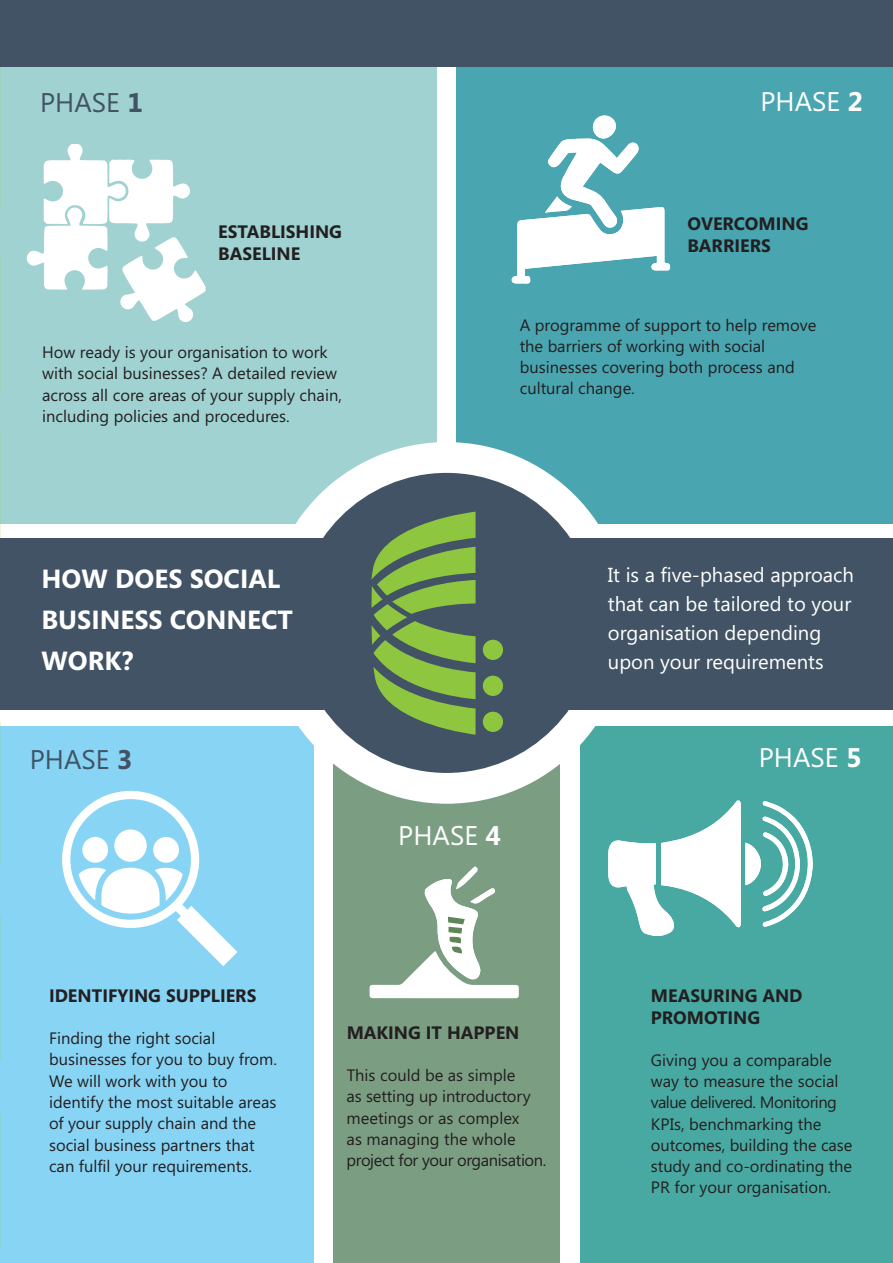
<style>
.page{position:relative;width:893px;height:1263px;background:#fff}
.page>*{position:absolute;margin:0;border:0;box-sizing:border-box;transform-origin:0 0}
.t1{font:27px "Segoe UI";color:#fff}
.t2{font:27px "Segoe UI";color:#415364}
.t3{font:700 26.25px/41px "Segoe UI";color:#fff}
.t4{font:20.25px/28.8px "Segoe UI";color:#fff}
.t5{font:700 18px/21.6px "Segoe UI";color:#231f20}
.t6{font:16.5px/21.3px "Segoe UI";color:#231f20}
.s1{font-weight:700}
</style>
<div class="page">
<div style="left:580px;top:726px;width:313px;height:537px;background:#48a9a2"></div>
<div style="left:333px;top:736px;width:227px;height:527px;background:#7b9e82"></div>
<div style="left:0;top:726px;width:313px;height:537px;background:#88d4f5"></div>
<div style="left:456px;top:67px;width:437px;height:457px;background:#49a5b0"></div>
<div style="left:0;top:67px;width:437px;height:457px;background:#a0d2d1"></div>
<div style="left:266px;top:442px;width:362px;height:362px;background:#fff;border-radius:50%"></div>
<svg style="left:0;top:721px;width:1px;height:528px"></svg>
<svg style="left:0;top:67px;width:1px;height:471px"></svg>
<div style="left:0;top:538px;width:893px;height:172px;background:#415364"></div>
<div style="left:0;top:0;width:893px;height:67px;background:#415364"></div>
<div style="left:297px;top:473px;width:300px;height:300px;background:#415364;border-radius:50%"></div>
<div style="left:483px;top:640px;width:20px;height:20px;background:#8ec640;border-radius:50%"></div>
<div style="left:483px;top:676px;width:20px;height:20px;background:#8ec640;border-radius:50%"></div>
<div style="left:483px;top:712px;width:20px;height:20px;background:#8ec640;border-radius:50%"></div>
<svg style="left:371px;top:512px;width:105px;height:223px"></svg>
<svg style="left:27px;top:145px;width:179px;height:177px"></svg>
<svg style="left:62px;top:791px;width:175px;height:175px"></svg>
<svg style="left:370px;top:866px;width:125px;height:120px"></svg>
<div style="left:370px;top:985px;width:149px;height:13px;background:#fff;border-radius:3px"></div>
<svg style="left:608px;top:800px;width:205px;height:136px"></svg>
<div style="left:627px;top:859px;width:9px;height:10px;background:#fff;border-radius:50%"></div>
<svg style="left:511px;top:115px;width:159px;height:169px"></svg>
<h1 class="t2" style="left:40px;top:87px;width:104px">PHASE <span class="s1">1</span></h1>
<p class="t5" style="left:218px;top:221px;width:125px">ESTABLISHING<br>BASELINE</p>
<p class="t6" style="left:42px;top:342px;width:301px">How ready is your organisation to work with social businesses? A detailed review across all core areas of your supply chain, including policies and procedures.</p>
<h1 class="t1" style="left:760px;top:86px;width:104px">PHASE <span class="s1">2</span></h1>
<p class="t5" style="left:687px;top:213px;width:123px">OVERCOMING<br>BARRIERS</p>
<p class="t6" style="left:520px;top:314px;width:298px">A programme of support to help remove the barriers of working with social businesses covering both process and cultural change.</p>
<h2 class="t3" style="left:41px;top:558px;width:253px">HOW DOES SOCIAL<br>BUSINESS CONNECT<br>WORK?</h2>
<p class="t4" style="left:608px;top:561px;width:248px">It is a five-phased approach that can be tailored to your organisation depending upon your requirements</p>
<h1 class="t2" style="left:30px;top:743px;width:104px">PHASE <span class="s1">3</span></h1>
<h1 class="t1" style="left:398px;top:820px;width:104px">PHASE <span class="s1">4</span></h1>
<p class="t5" style="left:49px;top:985px;width:209px">IDENTIFYING SUPPLIERS</p>
<p class="t6" style="left:49px;top:1028px;width:230px">Finding the right social businesses for you to buy from.<br>We will work with you to identify the most suitable areas of your supply chain and the social business partners that can fulfil your requirements.</p>
<p class="t5" style="left:347px;top:1022px;width:174px">MAKING IT HAPPEN</p>
<p class="t6" style="left:347px;top:1065px;width:201px">This could be as simple<br>as setting up introductory meetings or as complex<br>as managing the whole project for your organisation.</p>
<h1 class="t1" style="left:759px;top:742px;width:104px">PHASE <span class="s1">5</span></h1>
<p class="t5" style="left:651px;top:985px;width:153px">MEASURING AND<br>PROMOTING</p>
<p class="t6" style="left:651px;top:1049px;width:203px">Giving you a comparable way to measure the social value delivered. Monitoring<br>KPIs, benchmarking the outcomes, building the case study and co-ordinating the<br>PR for your organisation.</p>
</div>
